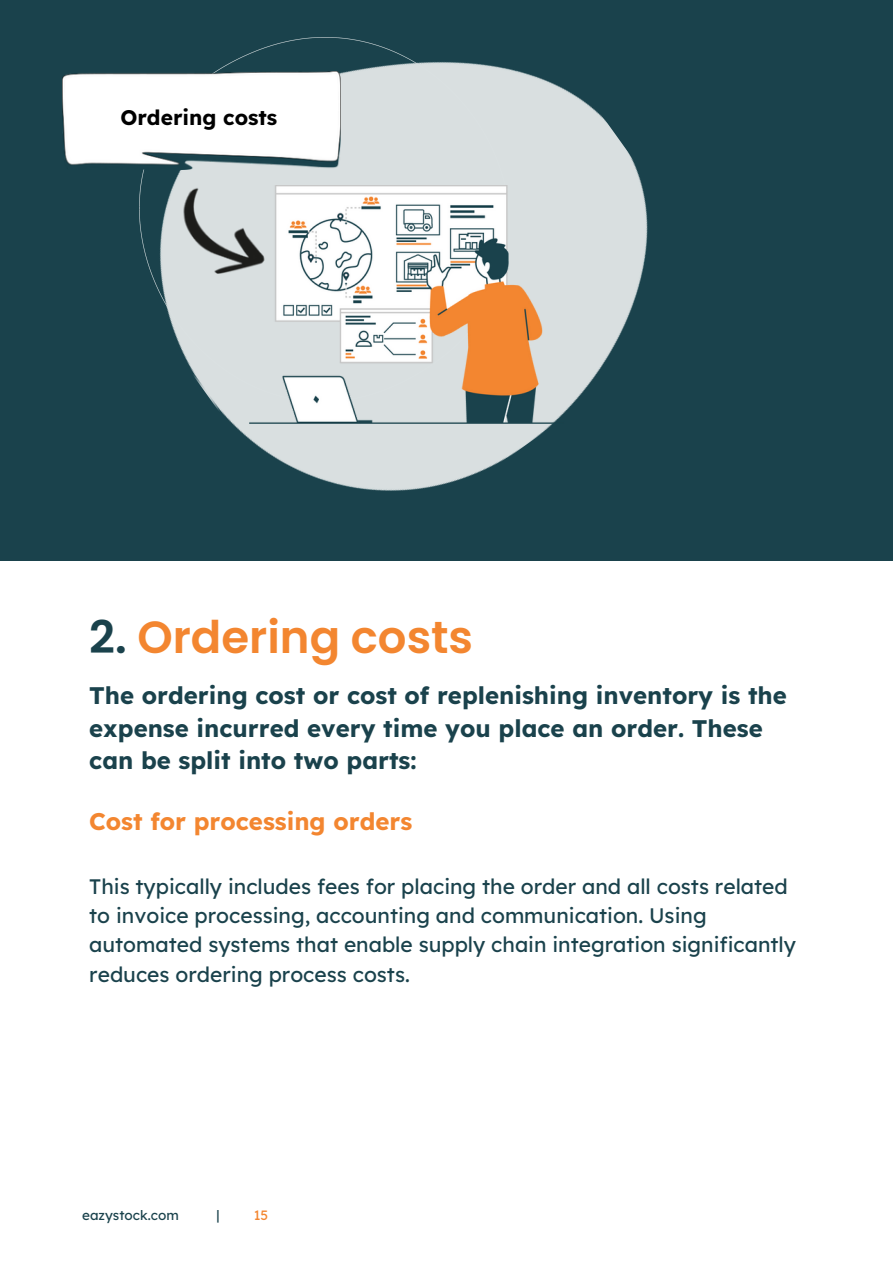
<style>
.page{position:relative;width:893px;height:1264px;background:#fff}
.page>*{position:absolute;margin:0;border:0;box-sizing:border-box;transform-origin:0 0}
.t1{font:600 45px "Poppins";color:#f38630}
.t2{font:700 24px/32.5px "Lexend";color:#1a424c}
.t3{font:700 24px "Lexend";color:#f38630}
.t4{font:21px/29.2px "Lexend";color:#1a424c}
.t5{font:700 21px "Lexend";color:#000}
.t6{font:13.5px "Lexend";color:#1a424c}
.t7{font:13.5px "Lexend";color:#f38630}
.s1{color:#1a424c}
</style>
<div class="page">
<div style="left:0;top:0;width:892px;height:560px;background:#1a424c"></div>
<img style="left:82px;top:37px;width:650px;height:524px">
<img style="left:63px;top:72px;width:277px;height:98px">
<img style="left:161px;top:185px;width:88px;height:106px">
<img style="left:249px;top:185px;width:315px;height:239px">
<p class="t5" style="left:120px;top:104px;width:158px">Ordering costs</p>
<p class="t1" style="left:89px;top:606px;width:385px"><span class="s1">2.</span> Ordering costs</p>
<p class="t2" style="left:89px;top:679px;width:699px">The ordering cost or cost of replenishing inventory is the expense incurred every time you place an order. These can be split into two parts:</p>
<p class="t3" style="left:89px;top:805px;width:324px">Cost for processing orders</p>
<p class="t4" style="left:89px;top:871px;width:708px">This typically includes fees for placing the order and all costs related to invoice processing, accounting and communication. Using automated systems that enable supply chain integration significantly reduces ordering process costs.</p>
<p class="t6" style="left:82px;top:1205px;width:98px">eazystock.com</p>
<p class="t6" style="left:216px;top:1205px;width:5px">|</p>
<p class="t7" style="left:254px;top:1205px;width:16px">15</p>
</div>
